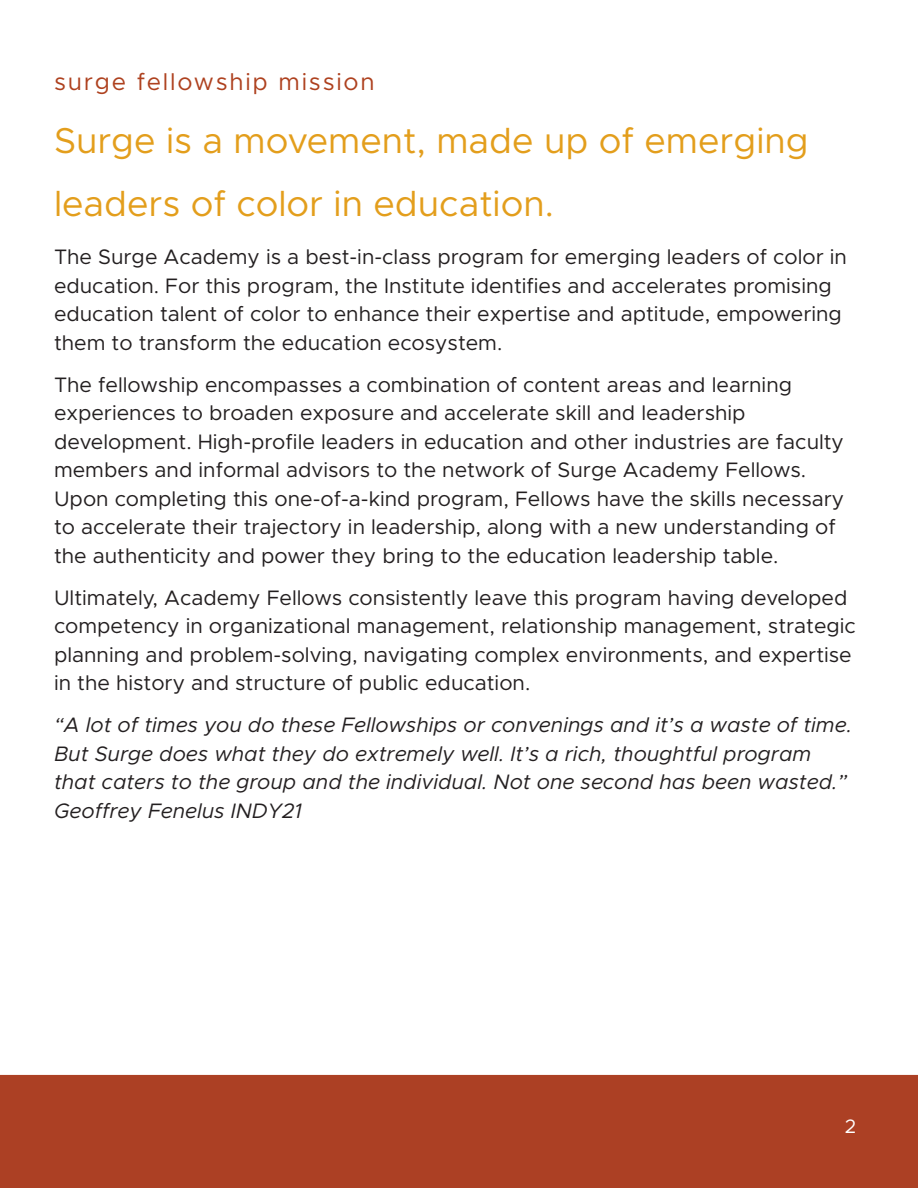
<style>
.page{position:relative;width:918px;height:1188px;background:#fff}
.page>*{position:absolute;margin:0;border:0;box-sizing:border-box;transform-origin:0 0}
.large_call_out_new{font:36px "Metropolis";color:#e39e1c}
.t1{font:24px "Metropolis";letter-spacing:.075em;color:#ae411f}
.large_call_out_new-2{font:21px/28.5px "Metropolis";color:#231f20}
.large_call_out_new-3{font:italic 21px/28.5px "Metropolis";color:#231f20}
.large_call_out_new-4{font:19.5px "Metropolis";color:#fff}
</style>
<div class="page">
<div style="left:0;top:1075px;width:918px;height:113px;background:#ac4024"></div>
<p class="t1" style="left:54px;top:67px;width:322px">surge fellowship mission</p>
<p class="large_call_out_new" style="left:54px;top:119px;width:756px">Surge is a movement, made up of emerging</p>
<p class="large_call_out_new" style="left:54px;top:181px;width:501px">leaders of color in education.</p>
<p class="large_call_out_new-2" style="left:54px;top:243px;width:795px">The Surge Academy is a best-in-class program for emerging leaders of color in education. For this program, the Institute identifies and accelerates promising education talent of color to enhance their expertise and aptitude, empowering them to transform the education ecosystem.</p>
<p class="large_call_out_new-2" style="left:54px;top:370px;width:792px">The fellowship encompasses a combination of content areas and learning experiences to broaden exposure and accelerate skill and leadership development. High-profile leaders in education and other industries are faculty members and informal advisors to the network of Surge Academy Fellows.<br>Upon completing this one-of-a-kind program, Fellows have the skills necessary to accelerate their trajectory in leadership, along with a new understanding of the authenticity and power they bring to the education leadership table.</p>
<p class="large_call_out_new-2" style="left:54px;top:583px;width:803px">Ultimately, Academy Fellows consistently leave this program having developed competency in organizational management, relationship management, strategic planning and problem-solving, navigating complex environments, and expertise in the history and structure of public education.</p>
<p class="large_call_out_new-3" style="left:54px;top:711px;width:800px">“A lot of times you do these Fellowships or convenings and it’s a waste of time.<br>But Surge does what they do extremely well. It’s a rich, thoughtful program that caters to the group and the individual. Not one second has been wasted.” Geoffrey Fenelus INDY21</p>
<p class="large_call_out_new-4" style="left:845px;top:1114px;width:13px">2</p>
</div>
